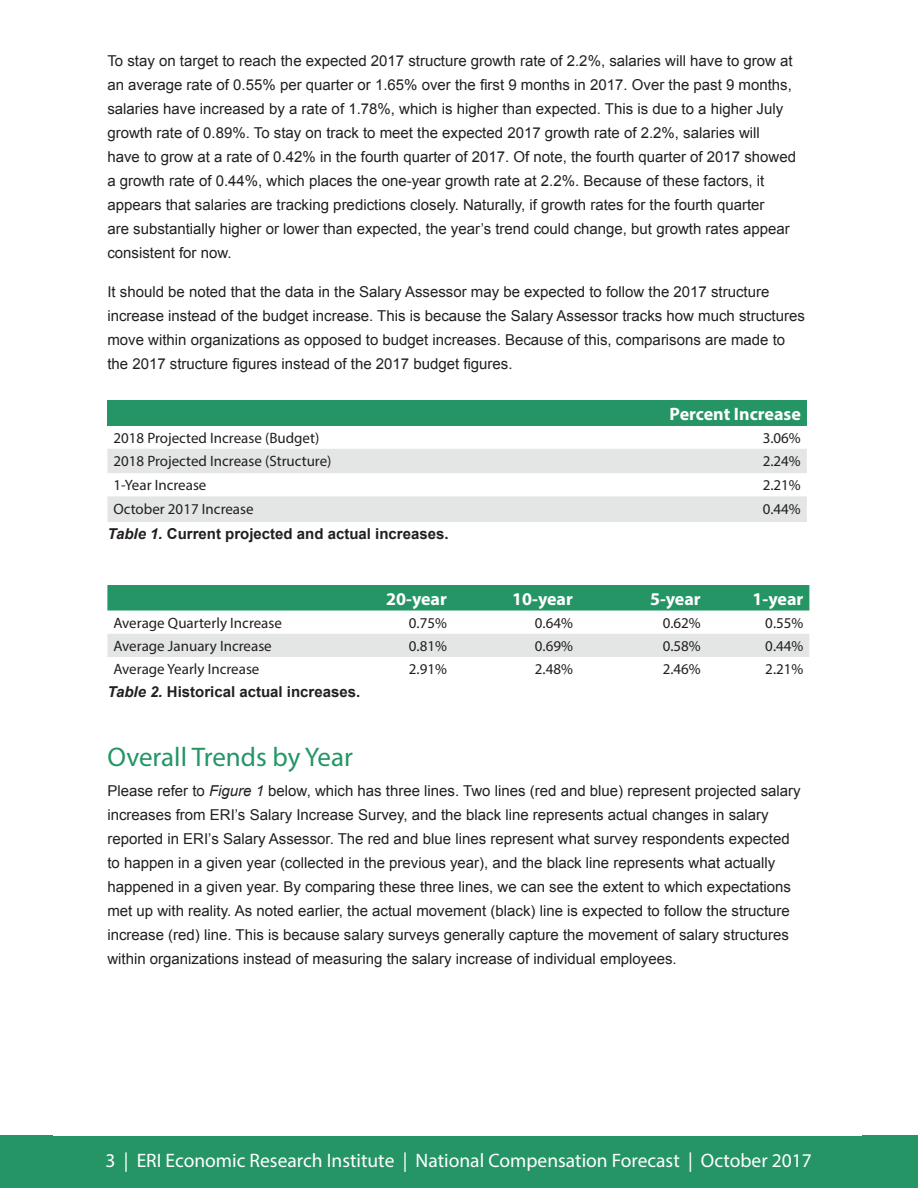
<style>
.page{position:relative;width:918px;height:1188px;background:#fff}
.page>*{position:absolute;margin:0;border:0;box-sizing:border-box;transform-origin:0 0}
.t1{font:27px "Myriad Pro";color:#259565}
.t2{font:19.5px "Myriad Pro";color:#fff}
.t3{font:700 18px "Myriad Pro";color:#fff}
.t4{font:15px/24px "Arial";color:#231f20}
.t5{font:15px "Myriad Pro";color:#231f20}
.t6{font:700 15px "Arial";color:#231f20}
.s1{font-style:italic}
</style>
<div class="page">
<div style="left:0;top:1136px;width:918px;height:52px;background:#259565"></div>
<div style="left:107px;top:400px;width:700px;height:26px;background:#259565"></div>
<svg style="left:107px;top:449px;width:700px;height:73px;fill:#e4e6e6"></svg>
<div style="left:107px;top:585px;width:702px;height:26px;background:#259565"></div>
<div style="left:107px;top:634px;width:702px;height:23px;background:#e4e6e6"></div>
<p class="t4" style="left:107px;top:48px;width:690px">To stay on target to reach the expected 2017 structure growth rate of 2.2%, salaries will have to grow at an average rate of 0.55% per quarter or 1.65% over the first 9 months in 2017. Over the past 9 months, salaries have increased by a rate of 1.78%, which is higher than expected. This is due to a higher July growth rate of 0.89%. To stay on track to meet the expected 2017 growth rate of 2.2%, salaries will have to grow at a rate of 0.42% in the fourth quarter of 2017. Of note, the fourth quarter of 2017 showed a growth rate of 0.44%, which places the one-year growth rate at 2.2%. Because of these factors, it appears that salaries are tracking predictions closely. Naturally, if growth rates for the fourth quarter<br>are substantially higher or lower than expected, the year’s trend could change, but growth rates appear consistent for now.</p>
<p class="t4" style="left:107px;top:279px;width:699px">It should be noted that the data in the Salary Assessor may be expected to follow the 2017 structure increase instead of the budget increase. This is because the Salary Assessor tracks how much structures move within organizations as opposed to budget increases. Because of this, comparisons are made to the 2017 structure figures instead of the 2017 budget figures.</p>
<p class="t3" style="left:670px;top:402px;width:133px">Percent Increase</p>
<p class="t5" style="left:113px;top:428px;width:207px">2018 Projected Increase (Budget)</p>
<p class="t5" style="left:763px;top:428px;width:40px">3.06%</p>
<p class="t5" style="left:113px;top:452px;width:220px">2018 Projected Increase (Structure)</p>
<p class="t5" style="left:763px;top:452px;width:40px">2.24%</p>
<p class="t5" style="left:113px;top:476px;width:95px">1-Year Increase</p>
<p class="t5" style="left:763px;top:476px;width:40px">2.21%</p>
<p class="t5" style="left:113px;top:499px;width:142px">October 2017 Increase</p>
<p class="t5" style="left:763px;top:499px;width:40px">0.44%</p>
<p class="t6" style="left:107px;top:523px;width:343px"><span class="s1">Table 1.</span> Current projected and actual increases.</p>
<p class="t3" style="left:386px;top:587px;width:62px">20-year</p>
<p class="t3" style="left:512px;top:587px;width:62px">10-year</p>
<p class="t3" style="left:650px;top:587px;width:52px">5-year</p>
<p class="t3" style="left:753px;top:587px;width:52px">1-year</p>
<p class="t5" style="left:113px;top:613px;width:170px">Average Quarterly Increase</p>
<p class="t5" style="left:409px;top:613px;width:40px">0.75%</p>
<p class="t5" style="left:535px;top:613px;width:40px">0.64%</p>
<p class="t5" style="left:663px;top:613px;width:40px">0.62%</p>
<p class="t5" style="left:765px;top:613px;width:40px">0.55%</p>
<p class="t5" style="left:113px;top:637px;width:160px">Average January Increase</p>
<p class="t5" style="left:409px;top:637px;width:40px">0.81%</p>
<p class="t5" style="left:535px;top:637px;width:40px">0.69%</p>
<p class="t5" style="left:663px;top:637px;width:40px">0.58%</p>
<p class="t5" style="left:765px;top:637px;width:40px">0.44%</p>
<p class="t5" style="left:113px;top:660px;width:148px">Average Yearly Increase</p>
<p class="t5" style="left:409px;top:660px;width:40px">2.91%</p>
<p class="t5" style="left:535px;top:660px;width:40px">2.48%</p>
<p class="t5" style="left:663px;top:660px;width:40px">2.46%</p>
<p class="t5" style="left:765px;top:660px;width:40px">2.21%</p>
<p class="t6" style="left:107px;top:682px;width:254px"><span class="s1">Table 2.</span> Historical actual increases.</p>
<p class="t1" style="left:107px;top:740px;width:247px">Overall Trends by Year</p>
<p class="t4" style="left:107px;top:779px;width:695px">Please refer to <span class="s1">Figure 1</span> below, which has three lines. Two lines (red and blue) represent projected salary increases from ERI’s Salary Increase Survey, and the black line represents actual changes in salary reported in ERI’s Salary Assessor. The red and blue lines represent what survey respondents expected to happen in a given year (collected in the previous year), and the black line represents what actually happened in a given year. By comparing these three lines, we can see the extent to which expectations met up with reality. As noted earlier, the actual movement (black) line is expected to follow the structure increase (red) line. This is because salary surveys generally capture the movement of salary structures within organizations instead of measuring the salary increase of individual employees.</p>
<p class="t2" style="left:105px;top:1149px;width:708px">3 | ERI Economic Research Institute | National Compensation Forecast | October 2017</p>
</div>
